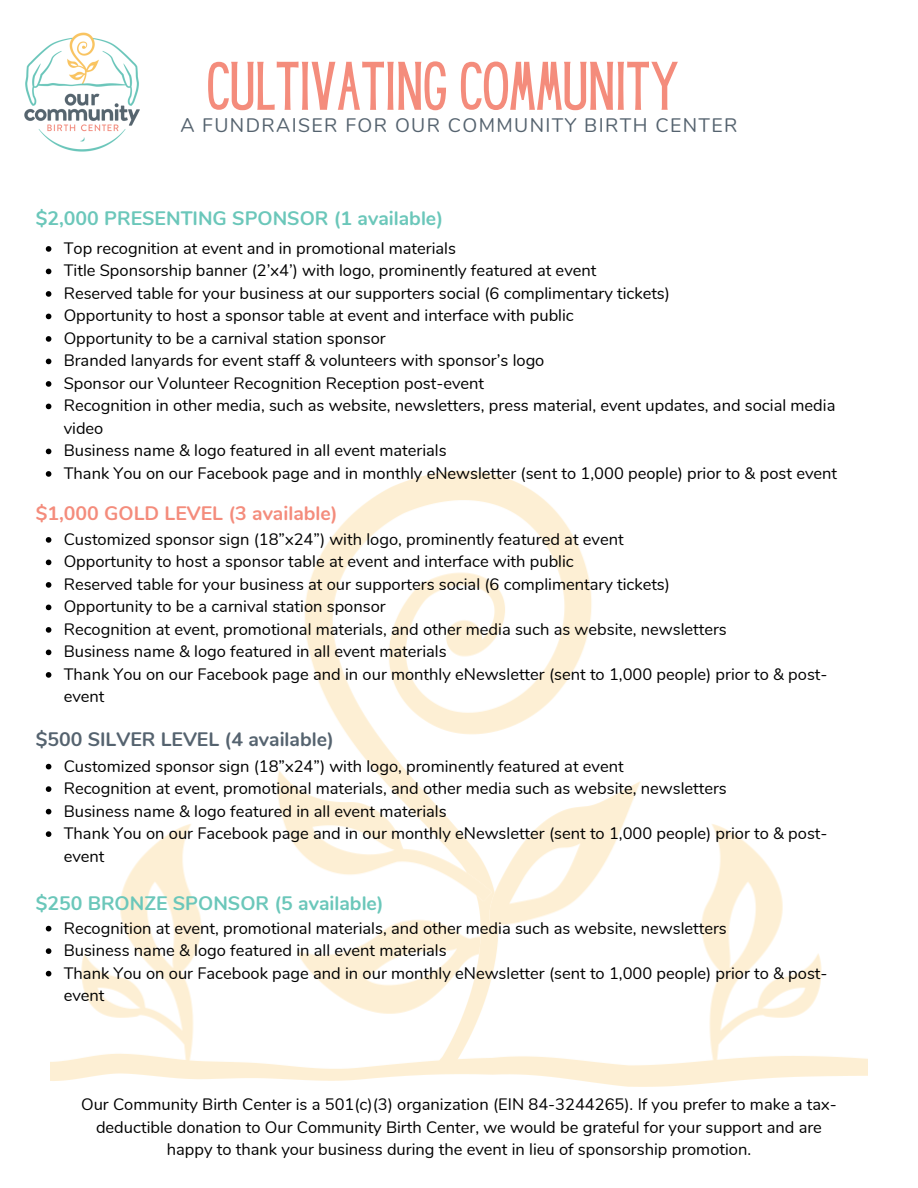
<style>
.page{position:relative;width:918px;height:1188px;background:#fff}
.page>*{position:absolute;margin:0;border:0;box-sizing:border-box;transform-origin:0 0}
.t1{font:60px "Hey Gotcha";letter-spacing:.235em;color:#f48c7c}
.t2{font:700 19.5px "Nunito";color:#6bc7ba}
.t3{font:19.5px "Nunito";letter-spacing:.07em;color:#55636f}
.t4{font:700 19.5px "Nunito";color:#f48c7c}
.t5{font:700 19.5px "Nunito";color:#55636f}
.t6{font:16.5px/22.5px "Nunito";color:#000}
</style>
<div class="page">
<img style="left:51px;top:471px;width:817px;height:615px">
<svg style="left:46px;top:246px;width:5px;height:6px"></svg>
<svg style="left:46px;top:269px;width:5px;height:5px"></svg>
<svg style="left:46px;top:291px;width:5px;height:6px"></svg>
<svg style="left:46px;top:314px;width:5px;height:5px"></svg>
<svg style="left:46px;top:336px;width:5px;height:6px"></svg>
<svg style="left:46px;top:359px;width:5px;height:5px"></svg>
<svg style="left:46px;top:381px;width:5px;height:6px"></svg>
<svg style="left:46px;top:404px;width:5px;height:5px"></svg>
<svg style="left:46px;top:449px;width:5px;height:5px"></svg>
<svg style="left:46px;top:471px;width:5px;height:6px"></svg>
<svg style="left:46px;top:537px;width:5px;height:6px"></svg>
<svg style="left:46px;top:560px;width:5px;height:5px"></svg>
<svg style="left:46px;top:582px;width:5px;height:6px"></svg>
<svg style="left:46px;top:605px;width:5px;height:5px"></svg>
<svg style="left:46px;top:627px;width:5px;height:6px"></svg>
<svg style="left:46px;top:650px;width:5px;height:5px"></svg>
<svg style="left:46px;top:672px;width:5px;height:6px"></svg>
<svg style="left:46px;top:764px;width:5px;height:5px"></svg>
<svg style="left:46px;top:786px;width:5px;height:6px"></svg>
<svg style="left:46px;top:809px;width:5px;height:5px"></svg>
<svg style="left:46px;top:831px;width:5px;height:6px"></svg>
<svg style="left:46px;top:926px;width:5px;height:5px"></svg>
<svg style="left:46px;top:948px;width:5px;height:6px"></svg>
<svg style="left:46px;top:971px;width:5px;height:5px"></svg>
<img style="left:24px;top:32px;width:116px;height:120px">
<h1 class="t1" style="left:207px;top:50px;width:455px">CULTIVATING COMMUNITY</h1>
<p class="t3" style="left:180px;top:111px;width:559px">A FUNDRAISER FOR OUR COMMUNITY BIRTH CENTER</p>
<p class="t2" style="left:36px;top:204px;width:409px">$2,000 PRESENTING SPONSOR (1 available)</p>
<p class="t6" style="left:64px;top:236px;width:775px">Top recognition at event and in promotional materials<br>Title Sponsorship banner (2’x4’) with logo, prominently featured at event<br>Reserved table for your business at our supporters social (6 complimentary tickets)<br>Opportunity to host a sponsor table at event and interface with public<br>Opportunity to be a carnival station sponsor<br>Branded lanyards for event staff &amp; volunteers with sponsor’s logo<br>Sponsor our Volunteer Recognition Reception post-event<br>Recognition in other media, such as website, newsletters, press material, event updates, and social media video<br>Business name &amp; logo featured in all event materials<br>Thank You on our Facebook page and in monthly eNewsletter (sent to 1,000 people) prior to &amp; post event</p>
<p class="t4" style="left:36px;top:498px;width:304px">$1,000 GOLD LEVEL (3 available)</p>
<p class="t6" style="left:64px;top:527px;width:765px">Customized sponsor sign (18”x24”) with logo, prominently featured at event<br>Opportunity to host a sponsor table at event and interface with public<br>Reserved table for your business at our supporters social (6 complimentary tickets)<br>Opportunity to be a carnival station sponsor<br>Recognition at event, promotional materials, and other media such as website, newsletters<br>Business name &amp; logo featured in all event materials<br>Thank You on our Facebook page and in our monthly eNewsletter (sent to 1,000 people) prior to &amp; post&shy;event</p>
<p class="t5" style="left:36px;top:724px;width:300px">$500 SILVER LEVEL (4 available)</p>
<p class="t6" style="left:64px;top:754px;width:765px">Customized sponsor sign (18”x24”) with logo, prominently featured at event<br>Recognition at event, promotional materials, and other media such as website, newsletters<br>Business name &amp; logo featured in all event materials<br>Thank You on our Facebook page and in our monthly eNewsletter (sent to 1,000 people) prior to &amp; post&shy;event</p>
<p class="t2" style="left:36px;top:889px;width:350px">$250 BRONZE SPONSOR (5 available)</p>
<p class="t6" style="left:64px;top:916px;width:765px">Recognition at event, promotional materials, and other media such as website, newsletters<br>Business name &amp; logo featured in all event materials<br>Thank You on our Facebook page and in our monthly eNewsletter (sent to 1,000 people) prior to &amp; post&shy;event</p>
<p class="t6" style="left:81px;top:1092px;width:757px;text-align:center">Our Community Birth Center is a 501(c)(3) organization (EIN 84-3244265). If you prefer to make a tax&shy;deductible donation to Our Community Birth Center, we would be grateful for your support and are happy to thank your business during the event in lieu of sponsorship promotion.</p>
</div>
